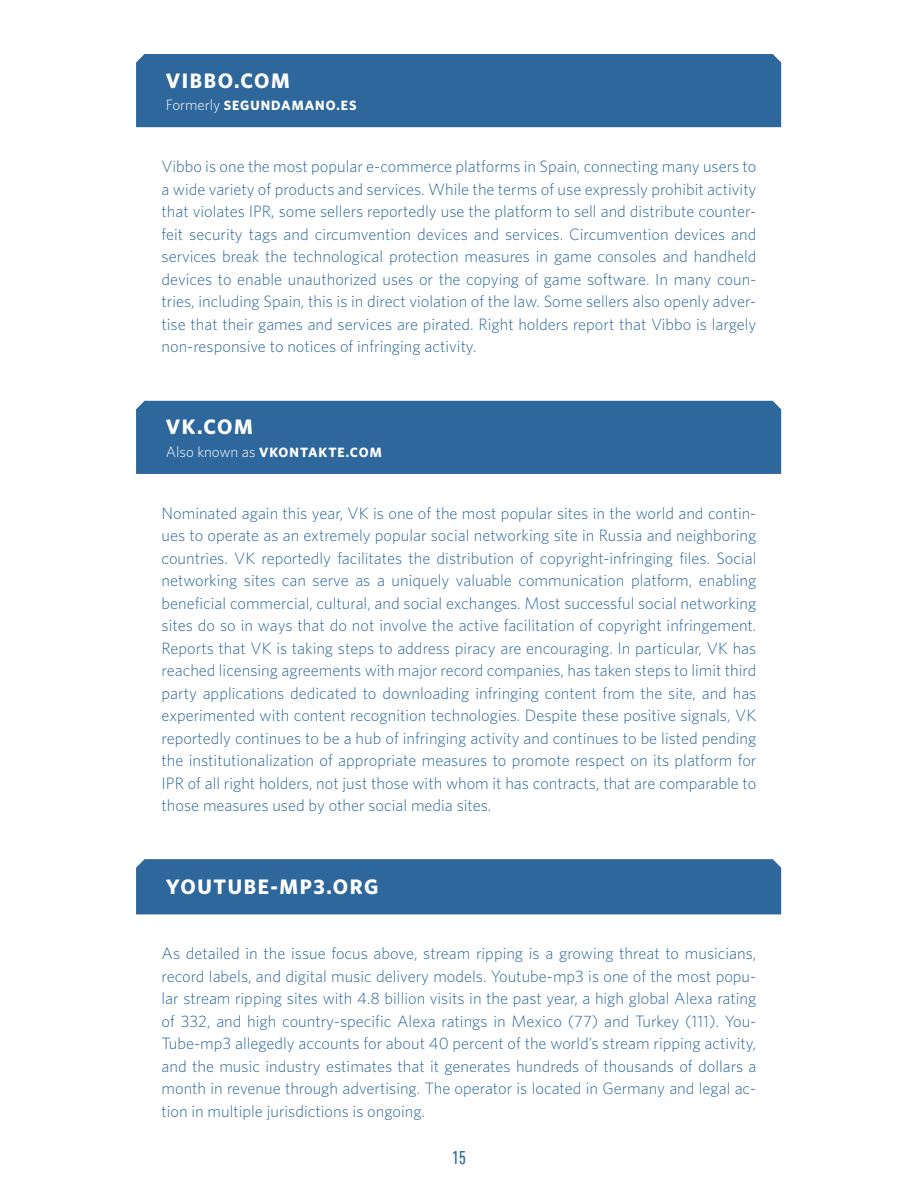
<style>
.page{position:relative;width:918px;height:1188px;background:#fff}
.page>*{position:absolute;margin:0;border:0;box-sizing:border-box;transform-origin:0 0}
.t1{font:700 21px "Whitney";letter-spacing:.075em;color:#fff}
.t2{font:500 condensed 18px "DIN Pro";color:#2e679b}
.Site_Body{font:300 16.5px/22.5px "Whitney";color:#2e679b;text-align:justify}
.t3{font:700 13.5px "Whitney";letter-spacing:.075em;color:#fff}
.s1{font-weight:300;font-size:15px}
</style>
<div class="page">
<div style="left:136px;top:54px;width:645px;height:73px;background:#2e679b"></div>
<div style="left:136px;top:401px;width:645px;height:73px;background:#2e679b"></div>
<div style="left:136px;top:859px;width:645px;height:55px;background:#2e679b"></div>
<p class="t1" style="left:166px;top:68px;width:126px">VIBBO.COM</p>
<p class="t3" style="left:166px;top:97px;width:192px"><span class="s1">Formerly</span> SEGUNDAMANO.ES</p>
<p class="Site_Body" style="left:162px;top:155px;width:596px">Vibbo is one the most popular e-commerce platforms in Spain, connecting many users to a wide variety of products and services. While the terms of use expressly prohibit activity that violates IPR, some sellers reportedly use the platform to sell and distribute counter&shy;feit security tags and circumvention devices and services. Circumvention devices and services break the technological protection measures in game consoles and handheld devices to enable unauthorized uses or the copying of game software. In many coun&shy;tries, including Spain, this is in direct violation of the law. Some sellers also openly adver&shy;tise that their games and services are pirated. Right holders report that Vibbo is largely non-responsive to notices of infringing activity.</p>
<p class="t1" style="left:166px;top:414px;width:89px">VK.COM</p>
<p class="t3" style="left:166px;top:444px;width:217px"><span class="s1">Also known as</span> VKONTAKTE.COM</p>
<p class="Site_Body" style="left:162px;top:502px;width:596px">Nominated again this year, VK is one of the most popular sites in the world and contin&shy;ues to operate as an extremely popular social networking site in Russia and neighboring countries. VK reportedly facilitates the distribution of copyright-infringing files. Social networking sites can serve as a uniquely valuable communication platform, enabling beneficial commercial, cultural, and social exchanges. Most successful social networking sites do so in ways that do not involve the active facilitation of copyright infringement.<br>Reports that VK is taking steps to address piracy are encouraging. In particular, VK has reached licensing agreements with major record companies, has taken steps to limit third party applications dedicated to downloading infringing content from the site, and has experimented with content recognition technologies. Despite these positive signals, VK reportedly continues to be a hub of infringing activity and continues to be listed pending the institutionalization of appropriate measures to promote respect on its platform for IPR of all right holders, not just those with whom it has contracts, that are comparable to those measures used by other social media sites.</p>
<p class="t1" style="left:166px;top:874px;width:214px">YOUTUBE-MP3.ORG</p>
<p class="Site_Body" style="left:162px;top:942px;width:596px">As detailed in the issue focus above, stream ripping is a growing threat to musicians, record labels, and digital music delivery models. Youtube-mp3 is one of the most popu&shy;lar stream ripping sites with 4.8 billion visits in the past year, a high global Alexa rating of 332, and high country-specific Alexa ratings in Mexico (77) and Turkey (111). You-Tube-mp3 allegedly accounts for about 40 percent of the world’s stream ripping activity, and the music industry estimates that it generates hundreds of thousands of dollars a month in revenue through advertising. The operator is located in Germany and legal ac&shy;tion in multiple jurisdictions is ongoing.</p>
<p class="t2" style="left:452px;top:1147px;width:15px">15</p>
</div>
